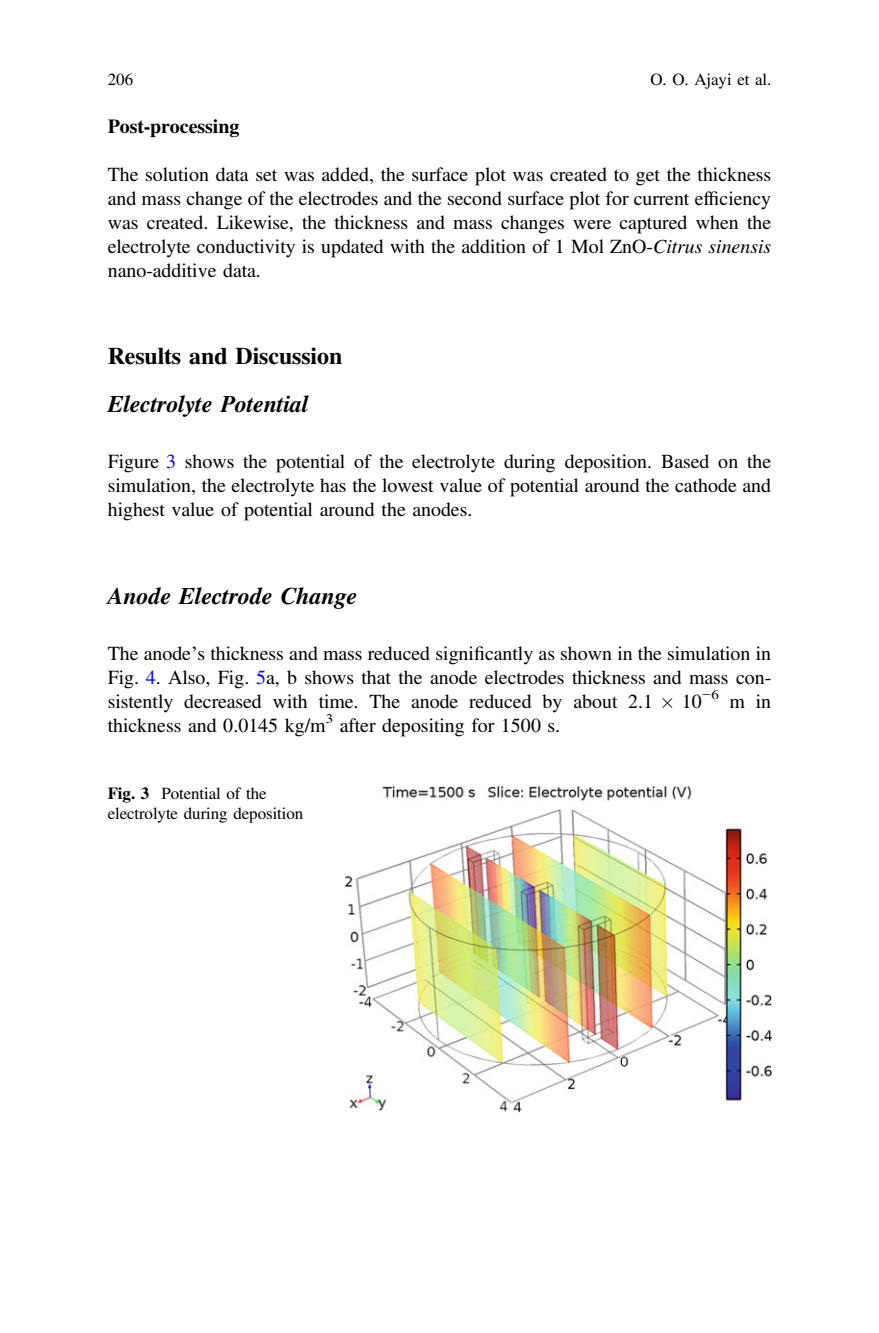
<style>
.page{position:relative;width:879px;height:1333px;background:#fff}
.page>*{position:absolute;margin:0;border:0;box-sizing:border-box;transform-origin:0 0}
.t1{font:24px "Dfhlgp Ccmqnv Txgfhr Adv TT8 fc 4438 a.BI";color:#000}
.t2{font:24px "Ycptss Chtdyb Svlffw Adv T Teeee 58 d 9.B";color:#000}
.t3{font:20px/23.8px "Mnqdcl Kpyryc Kfpjgr Adv TT5 ada 87 cc";color:#000;text-align:justify}
.t4{font:20px "Ycptss Chtdyb Svlffw Adv T Teeee 58 d 9.B";color:#000}
.t5{font:17px/20px "Mnqdcl Kpyryc Kfpjgr Adv TT5 ada 87 cc";color:#000}
.s1{font-family:"Smyhhv Mdpjtk Lmtlwm Adv TT5 ada 87 cc+fb"}
.s2{font-family:"Phntjw Tymtgp Hxxrjc Adv T Tf 2 e 4 df 62.I"}
.s3{color:#00f}
.s4{font-family:"Npqyvy Llxjtv Qfrsdv Adv TT3713 a 231"}
.s5{font-family:"Ycptss Chtdyb Svlffw Adv T Teeee 58 d 9.B"}
</style>
<div class="page">
<img style="left:346px;top:786px;width:425px;height:326px">
<p class="t5" style="left:108px;top:71px;width:27px">206</p>
<p class="t5" style="left:650px;top:71px;width:122px">O. O. Ajayi et al.</p>
<p class="t4" style="left:108px;top:120px;width:133px">Post-processing</p>
<p class="t3" style="left:108px;top:164px;width:665px">The solution data set was added, the surface plot was created to get the thickness and mass change of the electrodes and the second surface plot for current ef<span class="s1">fi</span>ciency was created. Likewise, the thickness and mass changes were captured when the electrolyte conductivity is updated with the addition of 1 Mol ZnO-<span class="s2">Citrus sinensis </span>nano-additive data.</p>
<p class="t2" style="left:108px;top:348px;width:236px">Results and Discussion</p>
<p class="t1" style="left:108px;top:395px;width:202px">Electrolyte Potential</p>
<p class="t3" style="left:108px;top:451px;width:665px">Figure <span class="s3">3</span> shows the potential of the electrolyte during deposition. Based on the simulation, the electrolyte has the lowest value of potential around the cathode and highest value of potential around the anodes.</p>
<p class="t1" style="left:108px;top:587px;width:251px">Anode Electrode Change</p>
<p class="t3" style="left:108px;top:643px;width:665px">The anode<span class="s4">’</span>s thickness and mass reduced signi<span class="s1">fi</span>cantly as shown in the simulation in Fig. <span class="s3">4</span>. Also, Fig. <span class="s3">5</span>a, b shows that the anode electrodes thickness and mass con&shy;sistently decreased with time. The anode reduced by about 2.1</p>
<p class="t3" style="left:682px;top:691px;width:91px">10<sup>−</sup><sup>6</sup> m in</p>
<p class="t3" style="left:108px;top:715px;width:454px">thickness and 0.0145 kg/m<sup>3</sup> after depositing for 1500 s.</p>
<p class="t5" style="left:108px;top:784px;width:197px"><span class="s5">Fig. 3</span> Potential of the electrolyte during deposition</p>
</div>
